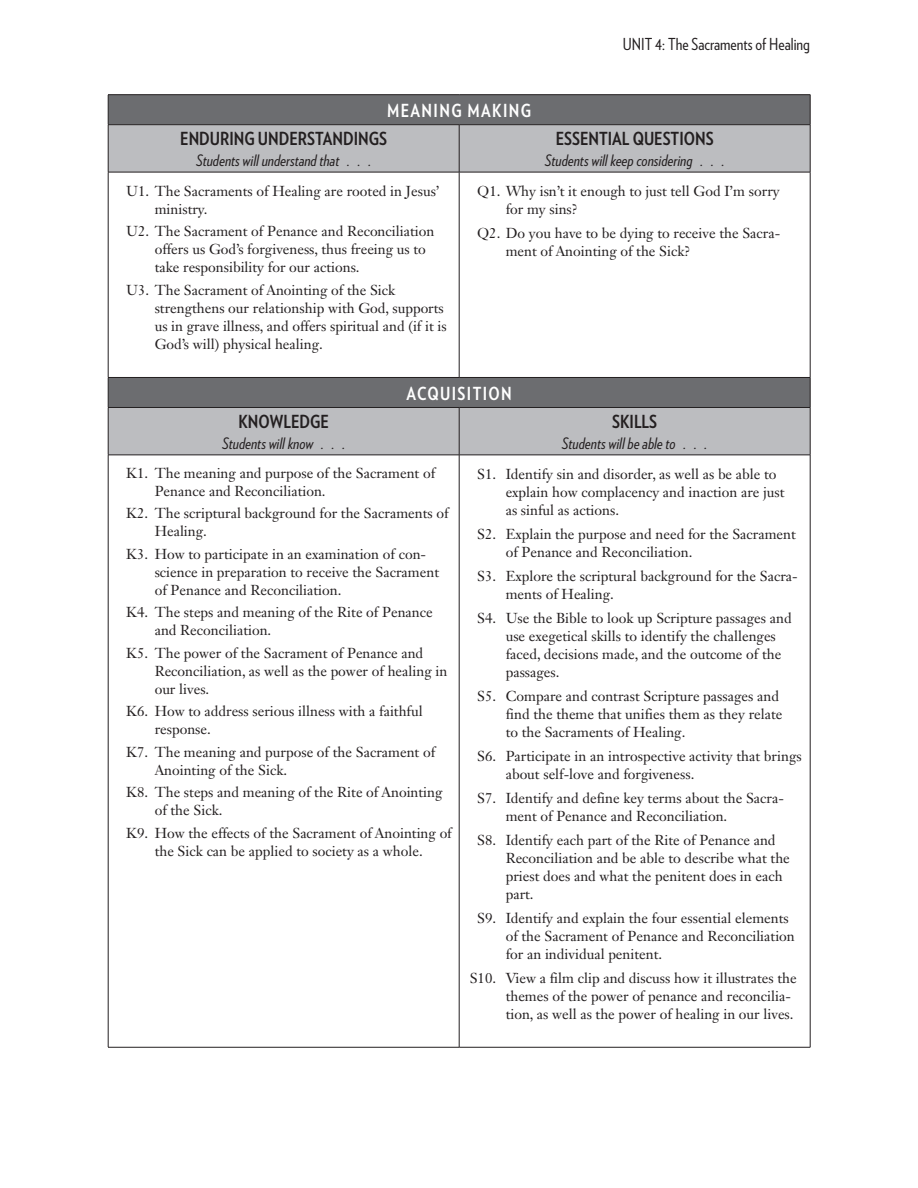
<style>
.page{position:relative;width:918px;height:1188px;background:#fff}
.page>*{position:absolute;margin:0;border:0;box-sizing:border-box;transform-origin:0 0}
.t1{font:700 18px "Verlag Condensed";color:#231f20}
.t2{font:700 18px "Verlag Condensed";letter-spacing:.075em;color:#fff}
.t3{font:16.5px "Verlag Condensed";color:#231f20}
.t4{font:italic 15.75px "Verlag Condensed";color:#231f20}
.t5{font:14.25px/18px "Janson Text LT Std";color:#231f20}
</style>
<div class="page">
<div style="left:109px;top:95px;width:701px;height:29px;background:#6c6d70"></div>
<svg style="left:109px;top:125px;width:701px;height:330px"></svg>
<hr style="left:108px;top:94px;width:351px;height:1px;background:#231f20">
<svg style="left:108px;top:95px;width:1px;height:29px"></svg>
<hr style="left:459px;top:94px;width:351px;height:1px;background:#231f20">
<svg style="left:810px;top:95px;width:1px;height:29px"></svg>
<hr style="left:108px;top:124px;width:351px;height:1px;background:#231f20">
<hr style="left:108px;top:125px;width:1px;height:47px;background:#231f20">
<hr style="left:459px;top:124px;width:351px;height:1px;background:#231f20">
<hr style="left:459px;top:125px;width:1px;height:47px;background:#231f20">
<hr style="left:810px;top:125px;width:1px;height:47px;background:#231f20">
<hr style="left:108px;top:172px;width:351px;height:1px;background:#231f20">
<hr style="left:108px;top:172px;width:1px;height:205px;background:#231f20">
<hr style="left:459px;top:172px;width:351px;height:1px;background:#231f20">
<hr style="left:459px;top:172px;width:1px;height:205px;background:#231f20">
<hr style="left:810px;top:172px;width:1px;height:205px;background:#231f20">
<hr style="left:108px;top:377px;width:351px;height:1px;background:#231f20">
<svg style="left:108px;top:378px;width:1px;height:29px"></svg>
<hr style="left:459px;top:377px;width:351px;height:1px;background:#231f20">
<svg style="left:810px;top:378px;width:1px;height:29px"></svg>
<hr style="left:108px;top:407px;width:351px;height:1px;background:#231f20">
<hr style="left:108px;top:408px;width:1px;height:47px;background:#231f20">
<hr style="left:459px;top:407px;width:351px;height:1px;background:#231f20">
<hr style="left:459px;top:408px;width:1px;height:47px;background:#231f20">
<hr style="left:810px;top:408px;width:1px;height:47px;background:#231f20">
<hr style="left:108px;top:455px;width:351px;height:1px;background:#231f20">
<hr style="left:108px;top:455px;width:1px;height:592px;background:#231f20">
<hr style="left:459px;top:455px;width:351px;height:1px;background:#231f20">
<hr style="left:459px;top:455px;width:1px;height:592px;background:#231f20">
<hr style="left:810px;top:455px;width:1px;height:592px;background:#231f20">
<hr style="left:108px;top:1047px;width:351px;height:1px;background:#231f20">
<hr style="left:459px;top:1047px;width:351px;height:1px;background:#231f20">
<p class="t3" style="left:623px;top:33px;width:189px">UNIT 4: The Sacraments of Healing</p>
<p class="t2" style="left:387px;top:97px;width:146px">MEANING MAKING</p>
<p class="t1" style="left:180px;top:125px;width:208px">ENDURING UNDERSTANDINGS</p>
<p class="t4" style="left:196px;top:149px;width:176px">Students will understand that . . .</p>
<p class="t1" style="left:556px;top:125px;width:159px">ESSENTIAL QUESTIONS</p>
<p class="t4" style="left:545px;top:149px;width:181px">Students will keep considering . . .</p>
<p class="t5" style="left:155px;top:182px;width:286px;text-indent:-28px">U1. The Sacraments of Healing are rooted in Jesus’ ministry.</p>
<p class="t5" style="left:155px;top:222px;width:281px;text-indent:-28px">U2. The Sacrament of Penance and Reconciliation offers us God’s forgiveness, thus freeing us to take responsibility for our actions.</p>
<p class="t5" style="left:155px;top:281px;width:294px;text-indent:-28px">U3. The Sacrament of Anointing of the Sick strengthens our relationship with God, supports us in grave illness, and offers spiritual and (if it is God’s will) physical healing.</p>
<p class="t5" style="left:506px;top:182px;width:276px;text-indent:-28px">Q1. Why isn’t it enough to just tell God I’m sorry for my sins?</p>
<p class="t5" style="left:506px;top:224px;width:276px;text-indent:-28px">Q2. Do you have to be dying to receive the Sacra&shy;ment of Anointing of the Sick?</p>
<p class="t1" style="left:238px;top:408px;width:92px">KNOWLEDGE</p>
<p class="t4" style="left:222px;top:432px;width:124px">Students will know . . .</p>
<p class="t2" style="left:407px;top:380px;width:107px">ACQUISITION</p>
<p class="t1" style="left:612px;top:408px;width:46px">SKILLS</p>
<p class="t4" style="left:562px;top:432px;width:147px">Students will be able to . . .</p>
<p class="t5" style="left:155px;top:464px;width:282px;text-indent:-28px">K1. The meaning and purpose of the Sacrament of<br>Penance and Reconciliation.</p>
<p class="t5" style="left:155px;top:504px;width:295px;text-indent:-28px">K2. The scriptural background for the Sacraments of<br>Healing.</p>
<p class="t5" style="left:155px;top:545px;width:286px;text-indent:-28px">K3. How to participate in an examination of con&shy;science in preparation to receive the Sacrament of Penance and Reconciliation.</p>
<p class="t5" style="left:155px;top:603px;width:280px;text-indent:-28px">K4. The steps and meaning of the Rite of Penance and Reconciliation.</p>
<p class="t5" style="left:155px;top:644px;width:294px;text-indent:-28px">K5. The power of the Sacrament of Penance and<br>Reconciliation, as well as the power of healing in our lives.</p>
<p class="t5" style="left:155px;top:702px;width:270px;text-indent:-28px">K6. How to address serious illness with a faithful response.</p>
<p class="t5" style="left:155px;top:743px;width:282px;text-indent:-28px">K7. The meaning and purpose of the Sacrament of<br>Anointing of the Sick.</p>
<p class="t5" style="left:155px;top:783px;width:289px;text-indent:-28px">K8. The steps and meaning of the Rite of Anointing of the Sick.</p>
<p class="t5" style="left:126px;top:824px;width:327px;text-align:center">K9. How the effects of the Sacrament of Anointing of the Sick can be applied to society as a whole.</p>
<p class="t5" style="left:506px;top:465px;width:280px;text-indent:-28px">S1. Identify sin and disorder, as well as be able to explain how complacency and inaction are just as sinful as actions.</p>
<p class="t5" style="left:506px;top:525px;width:292px;text-indent:-28px">S2. Explain the purpose and need for the Sacrament of Penance and Reconciliation.</p>
<p class="t5" style="left:506px;top:567px;width:294px;text-indent:-28px">S3. Explore the scriptural background for the Sacra&shy;ments of Healing.</p>
<p class="t5" style="left:506px;top:609px;width:287px;text-indent:-28px">S4. Use the Bible to look up Scripture passages and use exegetical skills to identify the challenges faced, decisions made, and the outcome of the passages.</p>
<p class="t5" style="left:506px;top:687px;width:278px;text-indent:-28px">S5. Compare and contrast Scripture passages and find the theme that unifies them as they relate to the Sacraments of Healing.</p>
<p class="t5" style="left:506px;top:747px;width:298px;text-indent:-28px">S6. Participate in an introspective activity that brings about self-love and forgiveness.</p>
<p class="t5" style="left:506px;top:789px;width:280px;text-indent:-28px">S7. Identify and define key terms about the Sacra&shy;ment of Penance and Reconciliation.</p>
<p class="t5" style="left:506px;top:831px;width:286px;text-indent:-28px">S8. Identify each part of the Rite of Penance and Reconciliation and be able to describe what the priest does and what the penitent does in each part.</p>
<p class="t5" style="left:506px;top:909px;width:291px;text-indent:-28px">S9. Identify and explain the four essential elements of the Sacrament of Penance and Reconciliation for an individual penitent.</p>
<p class="t5" style="left:506px;top:969px;width:293px;text-indent:-36px">S10. View a film clip and discuss how it illustrates the themes of the power of penance and reconcilia&shy;tion, as well as the power of healing in our lives.</p>
</div>
